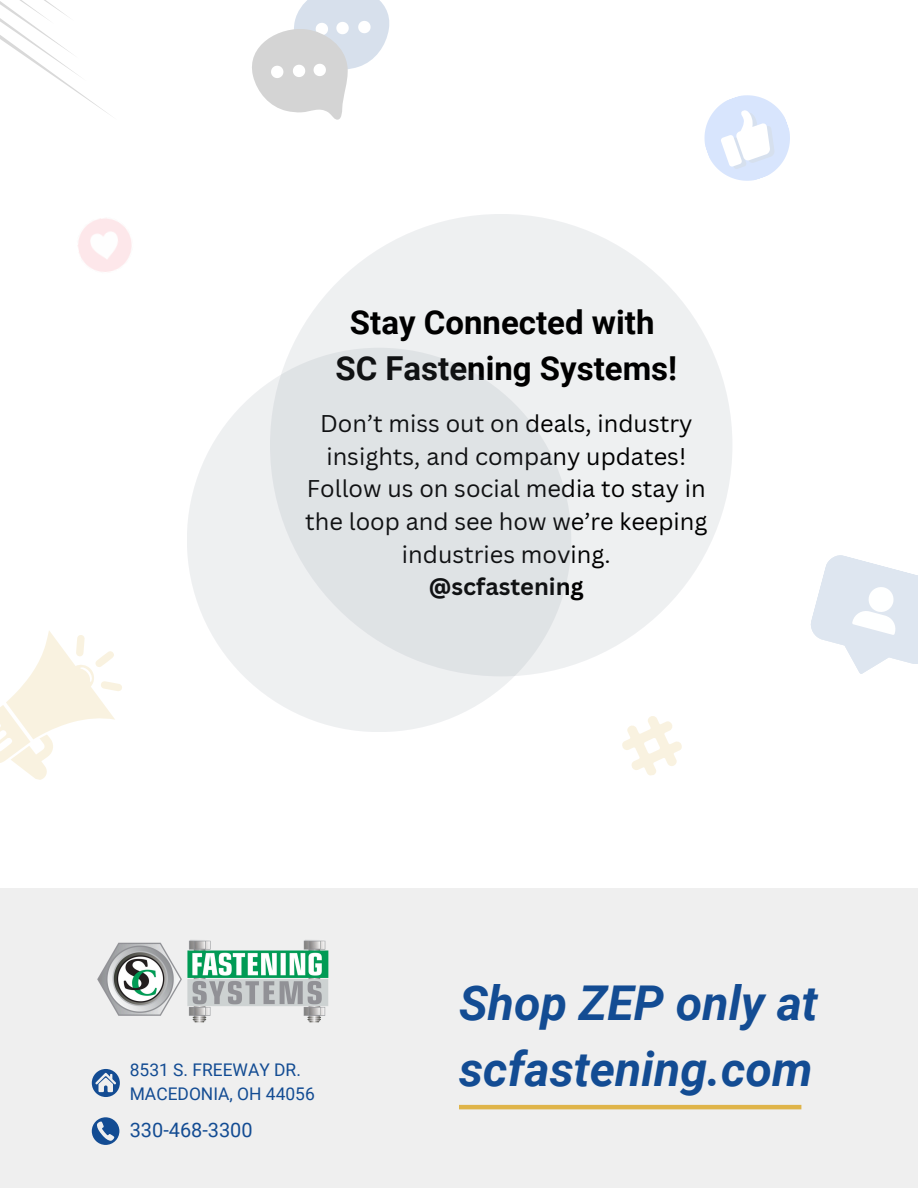
<style>
.page{position:relative;width:918px;height:1188px;background:#fff}
.page>*{position:absolute;margin:0;border:0;box-sizing:border-box;transform-origin:0 0}
.t1{font:italic 700 48px/66.3px "Roboto";color:#134c93}
.t2{font:700 33px/46.2px "Roboto";color:#000;text-align:center}
.t3{font:23.55px/32.7px "Canva Sans";color:#000;text-align:center}
.t4{font:19.95px "Roboto";color:#134c93}
.t5{font:17.4px "Roboto";color:#134c93}
.s1{font-weight:700}
</style>
<div class="page">
<div style="left:0;top:888px;width:918px;height:300px;background:#efefef"></div>
<svg style="left:92px;top:1069px;width:28px;height:28px"></svg>
<svg style="left:92px;top:1117px;width:27px;height:28px"></svg>
<svg style="left:811px;top:555px;width:107px;height:119px"></svg>
<img style="left:78px;top:218px;width:54px;height:54px">
<div style="left:270px;top:214px;width:462px;height:462px;background:#eef0f1;border-radius:50%"></div>
<div style="left:187px;top:348px;width:384px;height:384px;background:linear-gradient(to right,#edeff1,#dce0e3);border-radius:50%"></div>
<img style="left:97px;top:940px;width:232px;height:83px">
<hr style="left:459px;top:1105px;width:342px;height:4px;background:#dfb449">
<svg style="left:704px;top:95px;width:86px;height:86px"></svg>
<svg style="left:622px;top:716px;width:60px;height:60px"></svg>
<svg style="left:0;top:631px;width:122px;height:149px"></svg>
<svg style="left:252px;top:0;width:138px;height:120px"></svg>
<svg style="left:0;top:0;width:110px;height:115px"></svg>
<p class="t2" style="left:335px;top:300px;width:343px">Stay Connected with<br>SC Fastening Systems!</p>
<p class="t3" style="left:305px;top:407px;width:404px">Don’t miss out on deals, industry insights, and company updates!<br>Follow us on social media to stay in the loop and see how we’re keeping industries moving.<br><span class="s1">@scfastening</span></p>
<p class="t5" style="left:130px;top:1060px;width:173px">8531 S. FREEWAY DR.</p>
<p class="t5" style="left:130px;top:1084px;width:187px">MACEDONIA, OH 44056</p>
<p class="t4" style="left:130px;top:1118px;width:124px">330-468-3300</p>
<h3 class="t1" style="left:459px;top:971px;width:360px">Shop ZEP only at scfastening.com</h3>
</div>
